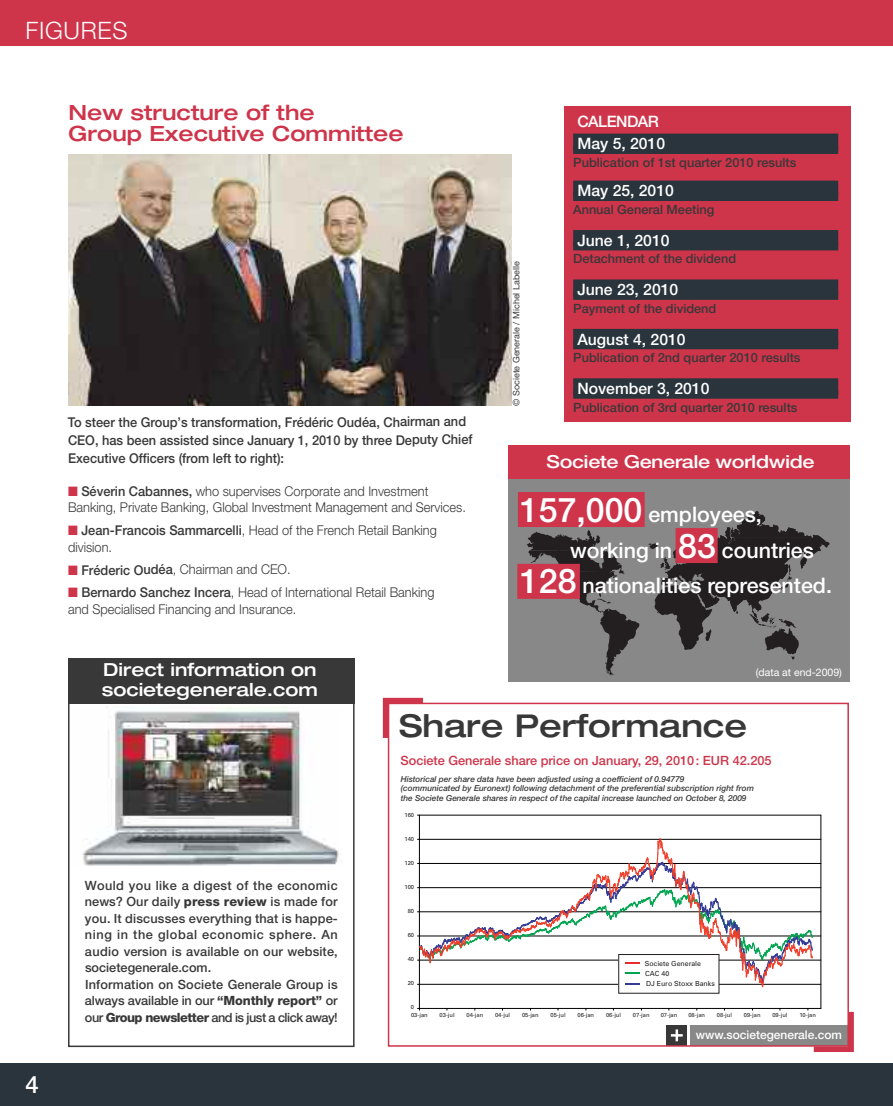
<style>
.page{position:relative;width:893px;height:1106px;background:#fff}
.page>*{position:absolute;margin:0;border:0;box-sizing:border-box;transform-origin:0 0}
.t1{font:500 expanded 31.5px "Helvetica Neue";color:#393839}
.t2{font:300 24px "Helvetica Neue";letter-spacing:.03em;color:#fff}
.t3{font:500 24px "Helvetica Neue";color:#fff}
.t4{font:500 21.45px "Helvetica Neue";color:#fff}
.t5{font:500 expanded 21px/21px "Helvetica Neue";color:#ce344a}
.t6{font:500 expanded 18px/19.8px "Helvetica Neue";color:#fff}
.t7{font:500 18px "Helvetica Neue";letter-spacing:-.02em;color:#fff;scale:1.2 1}
.t8{font:500 15.75px "Helvetica Neue";color:#fff}
.t9{font:500 15.75px/22px "Helvetica Neue";letter-spacing:-.035em;color:#fff}
.t10{font:300 13.5px/16.6px "Helvetica Neue";color:#393839;scale:.95 1}
.t11{font:500 13.5px/18px "Helvetica Neue";color:#393839;scale:.95 1}
.t12{font:500 12.75px/16.5px "Helvetica Neue";color:#393839}
.t13{font:500 12.75px "Helvetica Neue";color:#ce344a}
.t14{font:500 12px "Helvetica Neue";color:#fff}
.t15{font:10.5px "Helvetica Neue";color:#fff}
.t16{font:9px "Helvetica Neue";color:#393839}
.t17{font:italic 500 8.25px/9.8px "Helvetica Neue";color:#393839}
.t18{font:6.9px/10.5px "Univers";color:#231f20}
.t19{font:5.7px "Univers";color:#231f20}
.s1{color:#ce344a}
.s2{font-weight:500}
.s3{font-size:33.9px}
.s4{font-weight:800}
</style>
<div class="page">
<div style="left:68px;top:702px;width:287px;height:345px;border:2px solid #393839"></div>
<div style="left:68px;top:657px;width:287px;height:46px;background:#393839"></div>
<div style="left:0;top:1063px;width:893px;height:43px;background:#2a343c"></div>
<div style="left:0;top:0;width:893px;height:46px;background:#ce344a"></div>
<svg style="left:383px;top:698px;width:40px;height:40px"></svg>
<div style="left:667px;top:1025px;width:20px;height:20px;background:#393839"></div>
<div style="left:690px;top:1025px;width:157px;height:20px;background:#888"></div>
<svg style="left:671px;top:1029px;width:12px;height:12px"></svg>
<div style="left:508px;top:477px;width:342px;height:204px;background:#888"></div>
<svg style="left:527px;top:530px;width:112px;height:145px"></svg>
<svg style="left:648px;top:511px;width:182px;height:148px"></svg>
<div style="left:519px;top:493px;width:125px;height:33px;background:#ce344a"></div>
<div style="left:518px;top:492px;width:126px;height:35px;border:1px solid #ce344a"></div>
<div style="left:676px;top:529px;width:41px;height:33px;background:#ce344a"></div>
<div style="left:676px;top:528px;width:41px;height:35px;border:1px solid #ce344a"></div>
<div style="left:518px;top:564px;width:61px;height:34px;background:#ce344a"></div>
<div style="left:517px;top:564px;width:63px;height:34px;border:1px solid #ce344a"></div>
<img style="left:68px;top:154px;width:443px;height:252px">
<img style="left:82px;top:706px;width:257px;height:160px">
<div style="left:508px;top:445px;width:342px;height:33px;background:#ce344a"></div>
<div style="left:564px;top:106px;width:286px;height:316px;background:#ce344a"></div>
<div style="left:573px;top:134px;width:265px;height:16px;background:#2a343c"></div>
<div style="left:573px;top:145px;width:265px;height:9px;background:#2a343c"></div>
<div style="left:573px;top:181px;width:265px;height:16px;background:#2a343c"></div>
<div style="left:573px;top:192px;width:265px;height:9px;background:#2a343c"></div>
<div style="left:573px;top:230px;width:265px;height:16px;background:#2a343c"></div>
<div style="left:573px;top:241px;width:265px;height:9px;background:#2a343c"></div>
<div style="left:573px;top:279px;width:265px;height:17px;background:#2a343c"></div>
<div style="left:573px;top:291px;width:265px;height:9px;background:#2a343c"></div>
<div style="left:573px;top:329px;width:265px;height:16px;background:#2a343c"></div>
<div style="left:573px;top:340px;width:265px;height:9px;background:#2a343c"></div>
<div style="left:573px;top:378px;width:265px;height:17px;background:#2a343c"></div>
<div style="left:573px;top:390px;width:265px;height:9px;background:#2a343c"></div>
<hr style="left:419px;top:815px;width:1px;height:193px;background:#000">
<hr style="left:417px;top:984px;width:404px;height:1px;background:#000">
<hr style="left:417px;top:959px;width:404px;height:1px;background:#000">
<hr style="left:417px;top:935px;width:404px;height:1px;background:#000">
<hr style="left:417px;top:911px;width:404px;height:1px;background:#000">
<hr style="left:417px;top:887px;width:404px;height:1px;background:#000">
<hr style="left:417px;top:863px;width:404px;height:1px;background:#000">
<hr style="left:417px;top:839px;width:404px;height:1px;background:#000">
<hr style="left:417px;top:815px;width:404px;height:1px;background:#000">
<hr style="left:419px;top:1008px;width:402px;height:1px;background:#000">
<svg style="left:808px;top:1008px;width:46px;height:44px"></svg>
<svg style="left:419px;top:838px;width:394px;height:148px"></svg>
<div style="left:826px;top:813px;width:18px;height:206px;background:#fff"></div>
<hr style="left:821px;top:815px;width:1px;height:193px;background:#000">
<div style="left:388px;top:702px;width:461px;height:344px;border:2px solid #ce344a"></div>
<h2 class="t2" style="left:26px;top:21px;width:104px">FIGURES</h2>
<h3 class="t5" style="left:69px;top:104px;width:336px">New structure of the<br>Group Executive Committee</h3>
<p class="t11" style="left:68px;top:414px;width:427px">To steer the Group’s transformation, Frédéric Oudéa, Chairman and<br>CEO, has been assisted since January 1, 2010 by three Deputy Chief<br>Executive Officers (from left to right):</p>
<p class="t10" style="left:68px;top:484px;width:420px"><span class="s1">■</span> <span class="s2">Séverin Cabannes,</span> who supervises Corporate and Investment<br>Banking, Private Banking, Global Investment Management and Services.</p>
<p class="t10" style="left:68px;top:523px;width:390px"><span class="s1">■</span> <span class="s2">Jean-Francois Sammarcelli</span>, Head of the French Retail Banking division.</p>
<p class="t10" style="left:68px;top:562px;width:236px"><span class="s1">■</span> <span class="s2">Fréderic Oudéa</span>, Chairman and CEO.</p>
<p class="t10" style="left:68px;top:585px;width:387px"><span class="s1">■</span> <span class="s2">Bernardo Sanchez Incera</span>, Head of International Retail Banking and Specialised Financing and Insurance.</p>
<h3 class="t6" style="left:102px;top:661px;width:218px">Direct information on societegenerale.com</h3>
<p class="t16" style="left:513px;top:406px;width:146px;rotate:-90deg">© Societe Generale / Michel Labelle</p>
<p class="t9" style="left:577px;top:112px;width:89px">CALENDAR<br>May 5, 2010</p>
<p class="t12" style="left:573px;top:155px;width:225px">Publication of 1st quarter 2010 results</p>
<p class="t8" style="left:577px;top:185px;width:98px">May 25, 2010</p>
<p class="t12" style="left:573px;top:202px;width:143px">Annual General Meeting</p>
<p class="t8" style="left:577px;top:234px;width:94px">June 1, 2010</p>
<p class="t12" style="left:573px;top:252px;width:164px">Detachment of the dividend</p>
<p class="t8" style="left:577px;top:284px;width:102px">June 23, 2010</p>
<p class="t12" style="left:573px;top:301px;width:145px">Payment of the dividend</p>
<p class="t8" style="left:577px;top:333px;width:110px">August 4, 2010</p>
<p class="t12" style="left:573px;top:351px;width:229px">Publication of 2nd quarter 2010 results</p>
<p class="t8" style="left:577px;top:383px;width:134px">November 3, 2010</p>
<p class="t12" style="left:573px;top:400px;width:226px">Publication of 3rd quarter 2010 results</p>
<h3 class="t7" style="left:546px;top:455px;width:225px">Societe Generale worldwide</h3>
<h3 class="t4" style="left:520px;top:506px;width:243px"><span class="s3">157,000</span> employees,</h3>
<h3 class="t4" style="left:570px;top:542px;width:245px">working in <span class="s3">83</span> countries</h3>
<h3 class="t4" style="left:520px;top:578px;width:314px"><span class="s3">128</span> nationalities represented.</h3>
<p class="t15" style="left:756px;top:668px;width:88px">(data at end-2009)</p>
<h1 class="t1" style="left:399px;top:714px;width:350px">Share Performance</h1>
<p class="t13" style="left:401px;top:756px;width:372px">Societe Generale share price on January, 29, 2010: EUR 42.205</p>
<h2 class="t3" style="left:26px;top:1076px;width:15px">4</h2>
<p class="t12" style="left:85px;top:878px;width:254px">Would you like a digest of the economic news? Our daily <span class="s4">press review</span> is made for you. It discusses everything that is happe&shy;ning in the global economic sphere. An audio version is available on our website, societegenerale.com.<br>Information on Societe Generale Group is always available in our <span class="s4">“Monthly report”</span> or our <span class="s4">Group newsletter</span> and is just a click away!</p>
<p class="t17" style="left:401px;top:774px;width:355px">Historical per share data have been adjusted using a coefficient of 0.94779<br>(communicated by Euronext) following detachment of the preferential subscription right from the Societe Generale shares in respect of the capital increase launched on October 8, 2009</p>
<p class="t19" style="left:404px;top:812px;width:11px">160</p>
<p class="t19" style="left:404px;top:836px;width:11px">140</p>
<p class="t19" style="left:404px;top:860px;width:11px">120</p>
<p class="t19" style="left:404px;top:884px;width:11px">100</p>
<p class="t19" style="left:408px;top:908px;width:8px">80</p>
<p class="t19" style="left:408px;top:932px;width:8px">60</p>
<p class="t19" style="left:408px;top:956px;width:8px">40</p>
<p class="t19" style="left:408px;top:980px;width:8px">20</p>
<p class="t19" style="left:411px;top:1004px;width:5px">0</p>
<p class="t18" style="left:645px;top:958px;width:71px">Societe Generale<br>CAC 40<br>DJ Euro Stoxx Banks</p>
<p class="t19" style="left:411px;top:1013px;width:18px">03-jan</p>
<p class="t19" style="left:440px;top:1013px;width:17px">03-jul</p>
<p class="t19" style="left:495px;top:1013px;width:17px">04-jul</p>
<p class="t19" style="left:467px;top:1013px;width:18px">04-jan</p>
<p class="t19" style="left:522px;top:1013px;width:18px">05-jan</p>
<p class="t19" style="left:550px;top:1013px;width:17px">05-jul</p>
<p class="t19" style="left:606px;top:1013px;width:17px">06-jul</p>
<p class="t19" style="left:577px;top:1013px;width:18px">06-jan</p>
<p class="t19" style="left:633px;top:1013px;width:18px">07-jan</p>
<p class="t19" style="left:661px;top:1013px;width:18px">07-jan</p>
<p class="t19" style="left:717px;top:1013px;width:17px">08-jul</p>
<p class="t19" style="left:688px;top:1013px;width:18px">08-jan</p>
<p class="t19" style="left:744px;top:1013px;width:18px">09-jan</p>
<p class="t19" style="left:772px;top:1013px;width:17px">09-jul</p>
<p class="t19" style="left:799px;top:1013px;width:18px">10-jan</p>
<p class="t14" style="left:696px;top:1030px;width:148px">www.societegenerale.com</p>
</div>
